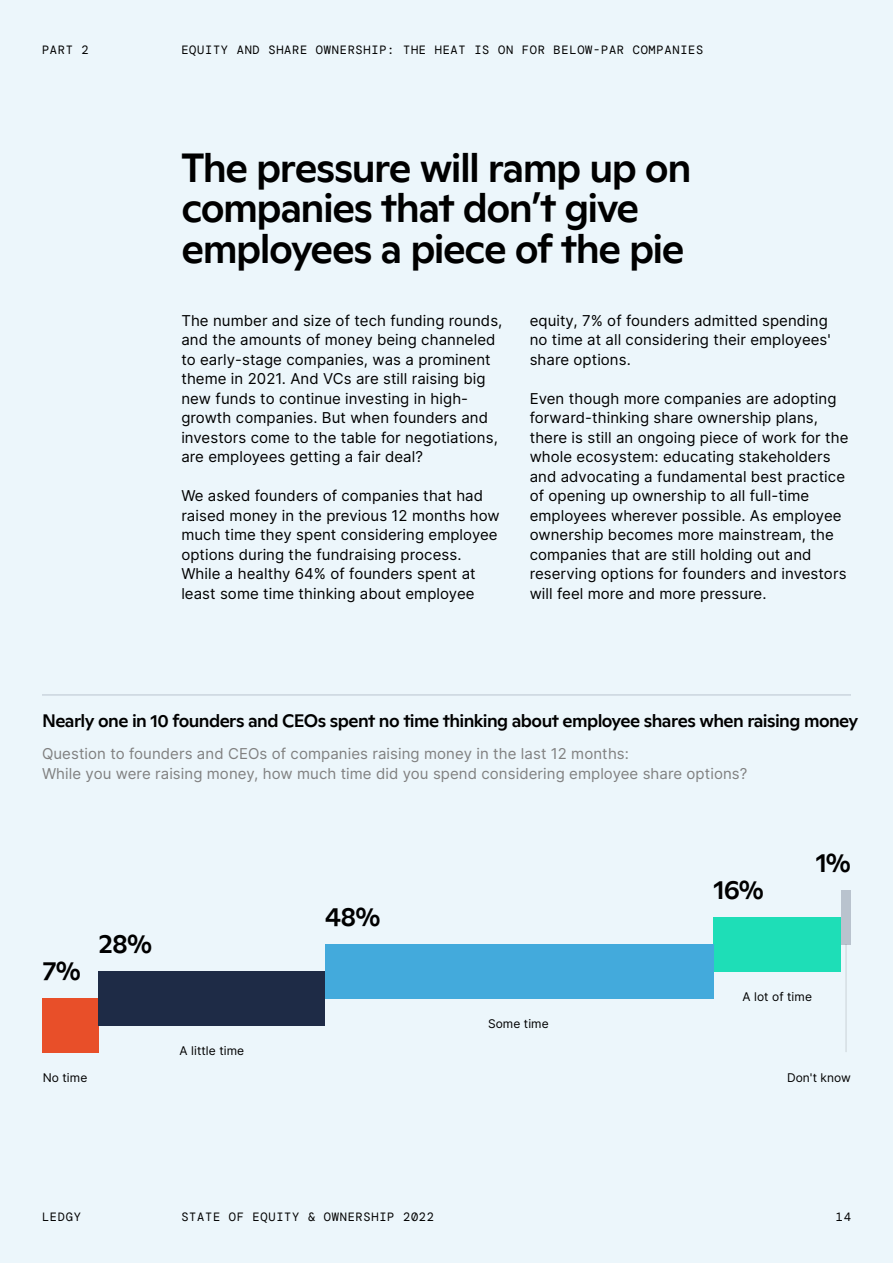
<style>
.page{position:relative;width:893px;height:1263px;background:#ecf6fb}
.page>*{position:absolute;margin:0;border:0;box-sizing:border-box;transform-origin:0 0}
.t1{font:500 40.5px/40.5px "Ginto";letter-spacing:-.04em;color:#000}
.t2{font:500 27px "Ginto";color:#000}
.t3{font:500 18px "Ginto";letter-spacing:-.03em;color:#000}
.t4{font:15px/19.5px "Inter";letter-spacing:.005em;color:#000}
.t5{font:15px/19.5px "Inter";letter-spacing:.005em;color:#808080}
.t6{font:12px "DM Mono";letter-spacing:.06em;color:#000}
.t7{font:12px "Inter";letter-spacing:.005em;color:#000}
</style>
<div class="page">
<hr style="left:42px;top:694px;width:809px;height:1px;background:#1e2b46">
<div style="left:42px;top:998px;width:57px;height:54px;background:#e84f29"></div>
<div style="left:841px;top:890px;width:10px;height:54px;background:#b9c3ce"></div>
<div style="left:713px;top:917px;width:128px;height:54px;background:#1edeb7"></div>
<div style="left:325px;top:944px;width:388px;height:54px;background:#43aadc"></div>
<div style="left:99px;top:971px;width:226px;height:54px;background:#1e2b46"></div>
<hr style="left:845px;top:944px;width:2px;height:108px;background:#000">
<p class="t6" style="left:42px;top:42px;width:48px">PART 2</p>
<p class="t6" style="left:181px;top:42px;width:524px">EQUITY AND SHARE OWNERSHIP: THE HEAT IS ON FOR BELOW-PAR COMPANIES</p>
<h1 class="t1" style="left:181px;top:144px;width:512px">The pressure will ramp up on companies that don’t give employees a piece of the pie</h1>
<p class="t4" style="left:181px;top:310px;width:323px">The number and size of tech funding rounds, and the amounts of money being channeled to early-stage companies, was a prominent theme in 2021. And VCs are still raising big new funds to continue investing in high&shy;growth companies. But when founders and investors come to the table for negotiations, are employees getting a fair deal?</p>
<p class="t4" style="left:181px;top:485px;width:320px">We asked founders of companies that had raised money in the previous 12 months how much time they spent considering employee options during the fundraising process.<br>While a healthy 64% of founders spent at least some time thinking about employee</p>
<p class="t4" style="left:530px;top:310px;width:303px">equity, 7% of founders admitted spending no time at all considering their employees' share options.</p>
<p class="t4" style="left:530px;top:388px;width:320px">Even though more companies are adopting forward-thinking share ownership plans, there is still an ongoing piece of work for the whole ecosystem: educating stakeholders and advocating a fundamental best practice of opening up ownership to all full-time employees wherever possible. As employee ownership becomes more mainstream, the companies that are still holding out and reserving options for founders and investors will feel more and more pressure.</p>
<p class="t3" style="left:42px;top:707px;width:818px">Nearly one in 10 founders and CEOs spent no time thinking about employee shares when raising money</p>
<p class="t5" style="left:42px;top:744px;width:707px">Question to founders and CEOs of companies raising money in the last 12 months:<br>While you were raising money, how much time did you spend considering employee share options?</p>
<h2 class="t2" style="left:42px;top:951px;width:40px">7%</h2>
<h2 class="t2" style="left:99px;top:924px;width:55px">28%</h2>
<p class="t7" style="left:180px;top:1042px;width:66px">A little time</p>
<h2 class="t2" style="left:325px;top:897px;width:57px">48%</h2>
<p class="t7" style="left:488px;top:1015px;width:62px">Some time</p>
<h2 class="t2" style="left:713px;top:870px;width:52px">16%</h2>
<h2 class="t2" style="left:816px;top:843px;width:37px">1%</h2>
<p class="t7" style="left:742px;top:988px;width:71px">A lot of time</p>
<p class="t7" style="left:43px;top:1069px;width:46px">No time</p>
<p class="t7" style="left:787px;top:1069px;width:65px">Don't know</p>
<p class="t6" style="left:42px;top:1209px;width:40px">LEDGY</p>
<p class="t6" style="left:181px;top:1209px;width:254px">STATE OF EQUITY &amp; OWNERSHIP 2022</p>
<p class="t6" style="left:836px;top:1209px;width:17px">14</p>
</div>
